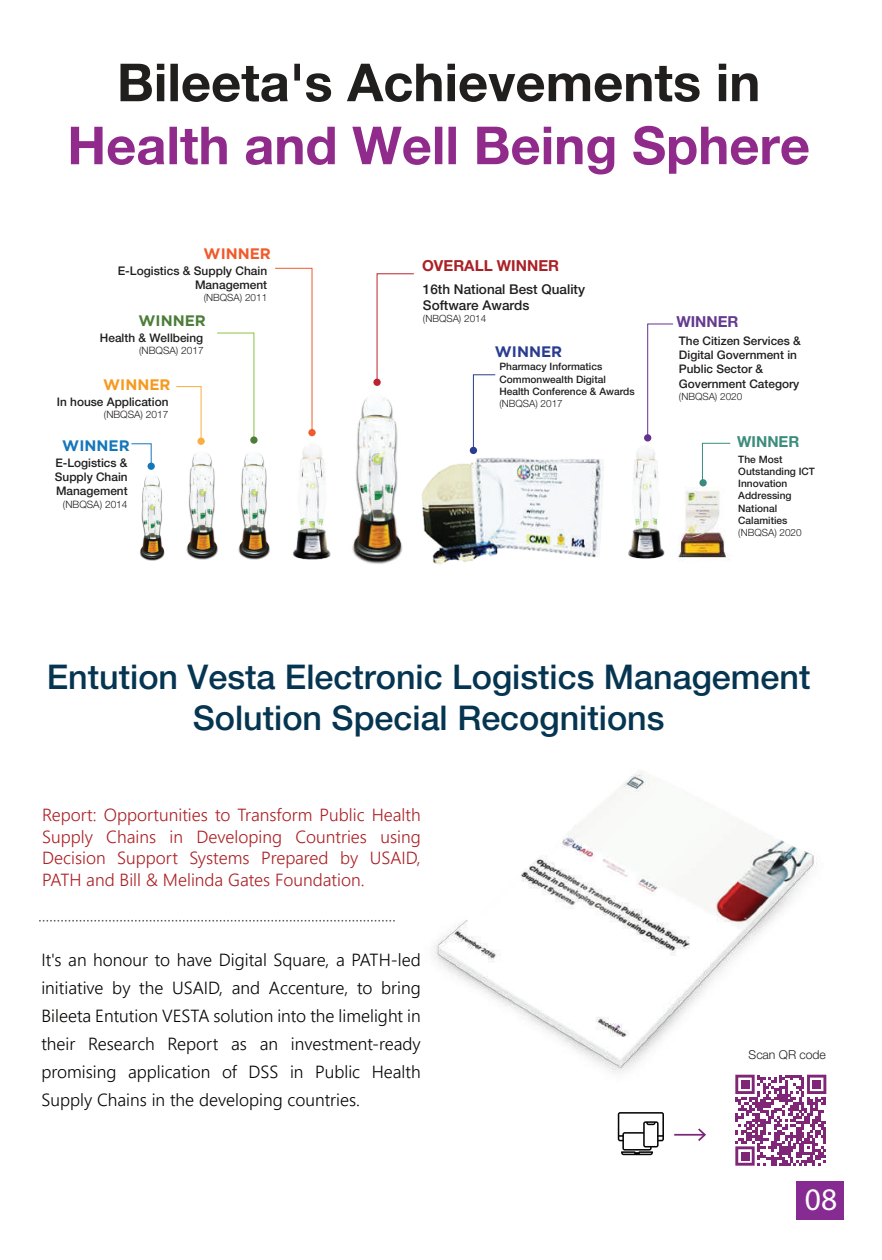
<style>
.page{position:relative;width:882px;height:1260px;background:#fff}
.page>*{position:absolute;margin:0;border:0;box-sizing:border-box;transform-origin:0 0}
.t1{font:52.5px "Helvetica Neue LT 75 Bd";color:#902b8c}
.t2{font:52.5px "Helvetica Neue LT 75 Bd";color:#211e1e}
.t3{font:34.12px/40.9px "Helvetica Neue LT 65 Md";color:#053551;text-align:center}
.t4{font:31.5px "Myriad Pro";color:#fff}
.t5{font:300 17.5px/28px "Segoe UI";color:#050504;text-align:justify}
.t6{font:300 17.5px/21.5px "Segoe UI";color:#ab2025;text-align:justify}
.t7{font:15.22px "Helvetica Neue LT 75 Bd";color:#ab2025}
.t8{font:700 15.22px "Gotham";color:#4d7d39}
.t9{font:700 15.22px "Gotham";color:#293c8f}
.t10{font:15.22px "Helvetica Neue LT 75 Bd";color:#643a90}
.t11{font:700 15.22px "Gotham";color:#f15a2a}
.t12{font:15.22px "Helvetica Neue LT 75 Bd";color:#3c8c7d}
.t13{font:700 15.22px "Gotham";color:#f7991f}
.t14{font:700 15.22px "Gotham";color:#1476bb}
.t15{font:13.47px/16.3px "Helvetica Neue LT 65 Md";color:#211e1e}
.t16{font:12.25px "Helvetica Neue LT 45 Lt";color:#211e1e}
.t17{font:11.9px/14.2px "Helvetica Neue LT 65 Md";color:#211e1e}
.t18{font:10.15px/12.2px "Helvetica Neue LT 65 Md";color:#211e1e}
.t19{font:10.15px "Helvetica Neue LT 45 Lt";color:#211e1e}
.t20{font:9.97px "Helvetica Neue LT 45 Lt";color:#211e1e}
</style>
<div class="page">
<img style="left:434px;top:771px;width:393px;height:323px">
<svg style="left:40px;top:920px;width:355px;height:2px"></svg>
<svg style="left:618px;top:1112px;width:46px;height:43px"></svg>
<hr style="left:674px;top:1134px;width:31px;height:2px;background:#7b2777">
<svg style="left:696px;top:1128px;width:10px;height:13px"></svg>
<img style="left:352px;top:397px;width:51px;height:167px">
<img style="left:628px;top:440px;width:37px;height:119px">
<svg style="left:376px;top:273px;width:38px;height:108px"></svg>
<svg style="left:472px;top:374px;width:24px;height:67px"></svg>
<img style="left:421px;top:441px;width:183px;height:124px">
<svg style="left:647px;top:323px;width:27px;height:115px"></svg>
<svg style="left:217px;top:332px;width:38px;height:104px"></svg>
<svg style="left:275px;top:267px;width:38px;height:164px"></svg>
<div style="left:373px;top:379px;width:8px;height:7px;background:#be212f;border-radius:50%"></div>
<div style="left:470px;top:447px;width:7px;height:7px;background:#293c8f;border-radius:50%"></div>
<div style="left:644px;top:434px;width:7px;height:8px;background:#65318e;border-radius:50%"></div>
<div style="left:308px;top:429px;width:8px;height:7px;background:#f15a2a;border-radius:50%"></div>
<div style="left:250px;top:436px;width:8px;height:8px;background:#4d7d39;border-radius:50%"></div>
<svg style="left:702px;top:442px;width:29px;height:39px"></svg>
<div style="left:699px;top:479px;width:8px;height:7px;background:#3c8c7d;border-radius:50%"></div>
<img style="left:292px;top:447px;width:39px;height:113px">
<img style="left:238px;top:453px;width:32px;height:107px">
<img style="left:678px;top:487px;width:52px;height:72px">
<img style="left:186px;top:453px;width:32px;height:107px">
<svg style="left:176px;top:386px;width:26px;height:54px"></svg>
<div style="left:197px;top:438px;width:8px;height:7px;background:#f9ae41;border-radius:50%"></div>
<img style="left:139px;top:476px;width:26px;height:85px">
<svg style="left:131px;top:443px;width:21px;height:24px"></svg>
<div style="left:148px;top:463px;width:7px;height:7px;background:#1476bb;border-radius:50%"></div>
<div style="left:796px;top:1182px;width:48px;height:38px;background:#862b91"></div>
<svg style="left:735px;top:1075px;width:91px;height:91px"></svg>
<div style="left:741px;top:1080px;width:8px;height:8px;background:#802677"></div>
<div style="left:812px;top:1080px;width:9px;height:8px;background:#802677"></div>
<div style="left:741px;top:1152px;width:8px;height:8px;background:#802677"></div>
<h1 class="t2" style="left:117px;top:49px;width:645px">Bileeta's Achievements in</h1>
<h1 class="t1" style="left:67px;top:112px;width:744px">Health and Well Being Sphere</h1>
<p class="t11" style="left:204px;top:243px;width:69px">WINNER</p>
<p class="t17" style="left:118px;top:263px;width:151px;text-align:right">E-Logistics &amp; Supply Chain<br>Management</p>
<p class="t20" style="left:204px;top:291px;width:65px">(NBQSA) 2011</p>
<p class="t7" style="left:422px;top:256px;width:139px">OVERALL WINNER</p>
<p class="t15" style="left:423px;top:281px;width:164px">16th National Best Quality<br>Software Awards</p>
<p class="t20" style="left:423px;top:313px;width:65px">(NBQSA) 2014</p>
<p class="t8" style="left:139px;top:311px;width:69px">WINNER</p>
<p class="t17" style="left:100px;top:330px;width:105px">Health &amp; Wellbeing</p>
<p class="t19" style="left:139px;top:344px;width:66px">(NBQSA) 2017</p>
<p class="t9" style="left:495px;top:342px;width:69px">WINNER</p>
<p class="t18" style="left:499px;top:360px;width:137px">Pharmacy Informatics<br>Commonwealth Digital<br>Health Conference &amp; Awards</p>
<p class="t20" style="left:499px;top:397px;width:65px">(NBQSA) 2017</p>
<p class="t13" style="left:103px;top:375px;width:69px">WINNER</p>
<p class="t17" style="left:57px;top:395px;width:113px">In house Application</p>
<p class="t19" style="left:104px;top:408px;width:66px">(NBQSA) 2017</p>
<p class="t14" style="left:62px;top:436px;width:69px">WINNER</p>
<p class="t17" style="left:55px;top:456px;width:74px;text-align:justify">E-Logistics &amp; Supply Chain Management</p>
<p class="t19" style="left:63px;top:498px;width:66px">(NBQSA) 2014</p>
<p class="t10" style="left:676px;top:312px;width:64px">WINNER</p>
<p class="t17" style="left:679px;top:334px;width:123px">The Citizen Services &amp;<br>Digital Government in<br>Public Sector &amp;<br>Government Category</p>
<p class="t20" style="left:679px;top:390px;width:65px">(NBQSA) 2020</p>
<p class="t12" style="left:737px;top:432px;width:64px">WINNER</p>
<p class="t18" style="left:738px;top:453px;width:78px">The Most<br>Outstanding ICT<br>Innovation<br>Addressing<br>National<br>Calamities</p>
<p class="t20" style="left:738px;top:526px;width:65px">(NBQSA) 2020</p>
<h2 class="t3" style="left:47px;top:656px;width:765px">Entution Vesta Electronic Logistics Management<br>Solution Special Recognitions</h2>
<p class="t6" style="left:42px;top:802px;width:380px">Report: Opportunities to Transform Public Health Supply Chains in Developing Countries using Decision Support Systems Prepared by USAID, PATH and Bill &amp; Melinda Gates Foundation.</p>
<p class="t5" style="left:41px;top:944px;width:381px">It's an honour to have Digital Square, a PATH-led initiative by the USAID, and Accenture, to bring Bileeta Entution VESTA solution into the limelight in their Research Report as an investment-ready promising application of DSS in Public Health Supply Chains in the developing countries.</p>
<p class="t16" style="left:749px;top:1047px;width:79px">Scan QR code</p>
<h3 class="t4" style="left:805px;top:1180px;width:34px">08</h3>
</div>
